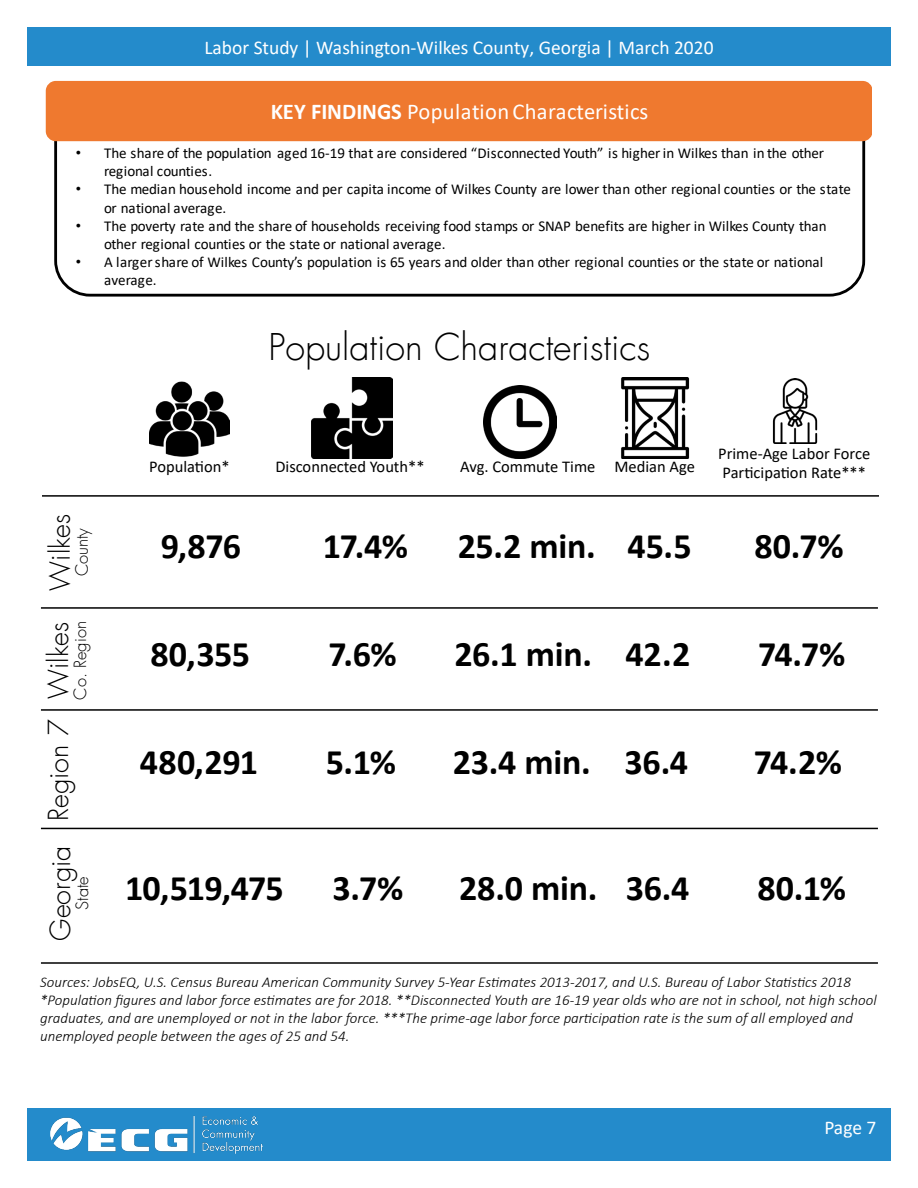
<style>
.page{position:relative;width:918px;height:1188px;background:#fff}
.page>*{position:absolute;margin:0;border:0;box-sizing:border-box;transform-origin:0 0}
.t1{font:700 36px "Calibri";letter-spacing:-.01em;color:#000}
.t2{font:300 36px "Futura LT";color:#000}
.t3{font:300 27px "Futura LT";color:#000}
.t4{font:22.65px "Calibri";letter-spacing:.015em;color:#fff}
.t5{font:19.5px "Calibri";color:#fff}
.t6{font:16.5px/19.8px "Calibri";color:#000}
.t7{font:300 16.5px "Futura LT";color:#000}
.t8{font:15px/17.9px "Calibri";letter-spacing:-.02em;color:#000}
.t9{font:italic 300 15px/18px "Calibri";color:#000}
.s1{font-weight:700}
.s2{font-family:"Arial"}
.s3{color:#248bcb}
</style>
<div class="page">
<div style="left:27px;top:1108px;width:864px;height:53px;background:#248bcb"></div>
<img style="left:312px;top:378px;width:81px;height:81px">
<img style="left:483px;top:385px;width:74px;height:74px">
<img style="left:621px;top:378px;width:69px;height:80px">
<img style="left:149px;top:381px;width:81px;height:76px">
<img style="left:772px;top:379px;width:46px;height:64px">
<div style="left:27px;top:27px;width:864px;height:39px;background:#248bcb"></div>
<img style="left:51px;top:1116px;width:212px;height:38px">
<hr style="left:42px;top:495px;width:837px;height:2px;background:#000">
<hr style="left:41px;top:607px;width:837px;height:2px;background:#000">
<hr style="left:41px;top:709px;width:837px;height:2px;background:#000">
<hr style="left:41px;top:828px;width:837px;height:1px;background:#000">
<hr style="left:41px;top:962px;width:837px;height:2px;background:#000">
<div style="left:54px;top:88px;width:811px;height:209px;border:3px solid #000;border-radius:34px"></div>
<div style="left:46px;top:81px;width:826px;height:60px;background:#ef792f"></div>
<h3 class="t5" style="left:204px;top:34px;width:511px">Labor Study | Washington-Wilkes County, Georgia | March 2020</h3>
<h3 class="t4" style="left:271px;top:95px;width:379px"><span class="s1">KEY FINDINGS</span> Population Characteristics</h3>
<p class="t8" style="left:104px;top:144px;width:722px;text-indent:-28px"><span class="s2">•</span> The share of the population aged 16-19 that are considered “Disconnected Youth” is higherin Wilkes than in the other regional counties.</p>
<p class="t8" style="left:104px;top:179px;width:748px;line-height:18.9px;text-indent:-28px"><span class="s2">•</span> The median household income and per capita income of Wilkes County are lower than other regional counties or the state or national average.</p>
<p class="t8" style="left:104px;top:217px;width:724px;text-indent:-28px"><span class="s2">•</span> The poverty rate and the share of households receiving food stamps or SNAP benefits are higher in Wilkes County than other regional counties or the state or national average.</p>
<p class="t8" style="left:104px;top:252px;width:721px;text-indent:-28px"><span class="s2">•</span> A largershare of Wilkes County’s population is 65 years and older than other regional counties or the state or national average.</p>
<h2 class="t3" style="left:44px;top:591px;width:78px;rotate:-90deg">Wilkes</h2>
<p class="t7" style="left:72px;top:576px;width:50px;rotate:-90deg">County</p>
<h2 class="t3" style="left:42px;top:699px;width:78px;rotate:-90deg">Wilkes</h2>
<p class="t7" style="left:70px;top:700px;width:80px;rotate:-90deg">Co. Region</p>
<h2 class="t3" style="left:42px;top:821px;width:103px;rotate:-90deg">Region 7</h2>
<h2 class="t3" style="left:44px;top:941px;width:97px;rotate:-90deg">Georgia</h2>
<p class="t7" style="left:72px;top:910px;width:35px;rotate:-90deg">State</p>
<h1 class="t2" style="left:268px;top:325px;width:383px">Population Characteristics</h1>
<p class="t6" style="left:149px;top:456px;width:82px">Population*</p>
<p class="t6" style="left:275px;top:456px;width:151px">Disconnected Youth**</p>
<p class="t6" style="left:460px;top:456px;width:236px">Avg. Commute Time Median Age</p>
<p class="t6" style="left:718px;top:443px;width:154px">Prime-Age Labor Force<br>Participation Rate***</p>
<h1 class="t1" style="left:161px;top:521px;width:82px">9,876</h1>
<h1 class="t1" style="left:323px;top:521px;width:87px">17.4%</h1>
<h1 class="t1" style="left:458px;top:521px;width:235px">25.2 min. 45.5</h1>
<h1 class="t1" style="left:754px;top:521px;width:91px">80.7%</h1>
<h1 class="t1" style="left:150px;top:629px;width:101px">80,355</h1>
<h1 class="t1" style="left:328px;top:629px;width:70px">7.6%</h1>
<h1 class="t1" style="left:455px;top:629px;width:237px">26.1 min. 42.2</h1>
<h1 class="t1" style="left:758px;top:629px;width:89px">74.7%</h1>
<h1 class="t1" style="left:453px;top:737px;width:139px">23.4 min.</h1>
<h1 class="t1" style="left:754px;top:737px;width:90px">74.2%</h1>
<h1 class="t1" style="left:140px;top:737px;width:120px">480,291</h1>
<h1 class="t1" style="left:326px;top:737px;width:72px">5.1%</h1>
<h1 class="t1" style="left:625px;top:737px;width:65px">36.4</h1>
<h1 class="t1" style="left:125px;top:863px;width:160px">10,519,475</h1>
<h1 class="t1" style="left:333px;top:863px;width:72px">3.7%</h1>
<h1 class="t1" style="left:459px;top:863px;width:232px">28.0 min. 36.4</h1>
<h1 class="t1" style="left:757px;top:863px;width:90px">80.1%</h1>
<p class="t9" style="left:40px;top:973px;width:838px">Sources: JobsEQ, U.S. Census Bureau American Community Survey 5-Year Estimates 2013-2017, and U.S. Bureau of Labor Statistics 2018 *Population figures and labor force estimates are for 2018. **Disconnected Youth are 16-19 year olds who are not in school, not high school graduates, and are unemployed or not in the labor force. ***The prime-age labor force participation rate is the sum of all employed and unemployed people between the ages of 25 and 54.</p>
<h3 class="t5" style="left:824px;top:1114px;width:68px">Page 7 <span class="s3">d</span></h3>
</div>
